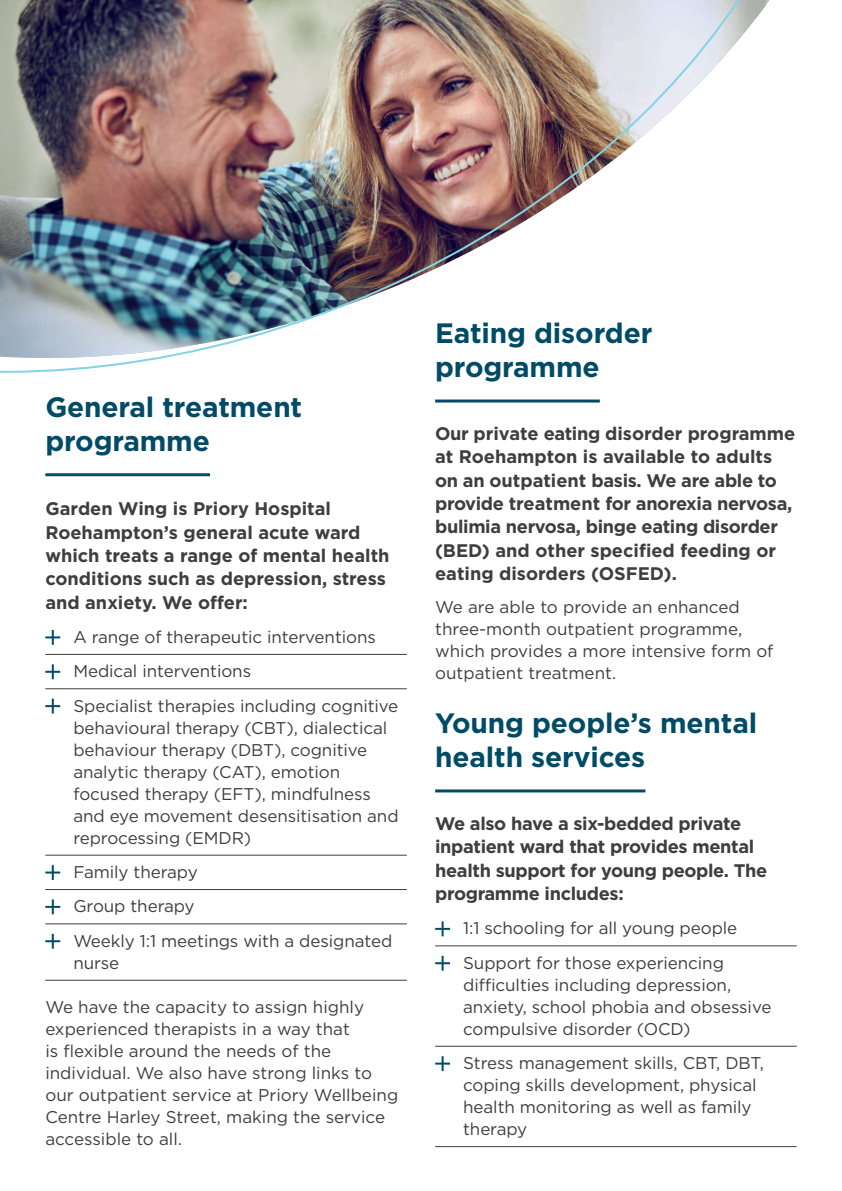
<style>
.page{position:relative;width:842px;height:1191px;background:#fff}
.page>*{position:absolute;margin:0;border:0;box-sizing:border-box;transform-origin:0 0}
.t1{font:700 28px/34px "Gotham";letter-spacing:-.005em;color:#014b67}
.t2{font:700 18.2px/23.2px "Gotham";letter-spacing:-.01em;color:#3e3e3f}
.t3{font:17px/22px "Gotham";letter-spacing:-.005em;color:#3e3e3f}
</style>
<div class="page">
<img style="left:0;top:0;width:770px;height:403px">
<hr style="left:45px;top:654px;width:362px;height:1px;background:#3e3e3f">
<hr style="left:45px;top:688px;width:362px;height:1px;background:#3e3e3f">
<hr style="left:45px;top:855px;width:362px;height:1px;background:#3e3e3f">
<hr style="left:45px;top:889px;width:362px;height:1px;background:#3e3e3f">
<hr style="left:45px;top:923px;width:362px;height:1px;background:#3e3e3f">
<hr style="left:45px;top:980px;width:362px;height:1px;background:#3e3e3f">
<svg style="left:45px;top:630px;width:15px;height:15px"></svg>
<svg style="left:45px;top:664px;width:15px;height:15px"></svg>
<svg style="left:45px;top:698px;width:15px;height:15px"></svg>
<svg style="left:45px;top:865px;width:15px;height:15px"></svg>
<svg style="left:45px;top:899px;width:15px;height:15px"></svg>
<svg style="left:45px;top:933px;width:15px;height:15px"></svg>
<hr style="left:435px;top:945px;width:362px;height:1px;background:#3e3e3f">
<hr style="left:435px;top:1046px;width:362px;height:1px;background:#3e3e3f">
<hr style="left:435px;top:1146px;width:362px;height:1px;background:#3e3e3f">
<svg style="left:435px;top:921px;width:15px;height:15px"></svg>
<svg style="left:435px;top:955px;width:15px;height:15px"></svg>
<svg style="left:435px;top:1056px;width:15px;height:15px"></svg>
<hr style="left:45px;top:473px;width:165px;height:3px;background:#014b67">
<hr style="left:435px;top:399px;width:165px;height:3px;background:#014b67">
<hr style="left:435px;top:789px;width:210px;height:3px;background:#014b67">
<p class="t1" style="left:45px;top:389px;width:258px">General treatment programme</p>
<p class="t2" style="left:45px;top:497px;width:346px">Garden Wing is Priory Hospital<br>Roehampton’s general acute ward which treats a range of mental health conditions such as depression, stress and anxiety. We offer:</p>
<p class="t3" style="left:73px;top:625px;width:304px">A range of therapeutic interventions</p>
<p class="t3" style="left:73px;top:660px;width:179px">Medical interventions</p>
<p class="t3" style="left:73px;top:694px;width:327px">Specialist therapies including cognitive behavioural therapy (CBT), dialectical behaviour therapy (DBT), cognitive analytic therapy (CAT), emotion focused therapy (EFT), mindfulness and eye movement desensitisation and reprocessing (EMDR)</p>
<p class="t3" style="left:73px;top:860px;width:126px">Family therapy</p>
<p class="t3" style="left:73px;top:895px;width:123px">Group therapy</p>
<p class="t3" style="left:73px;top:929px;width:320px">Weekly 1:1 meetings with a designated nurse</p>
<p class="t3" style="left:45px;top:996px;width:354px">We have the capacity to assign highly experienced therapists in a way that<br>is flexible around the needs of the individual. We also have strong links to our outpatient service at Priory Wellbeing Centre Harley Street, making the service accessible to all.</p>
<p class="t1" style="left:435px;top:316px;width:219px">Eating disorder programme</p>
<p class="t2" style="left:435px;top:422px;width:362px">Our private eating disorder programme at Roehampton is available to adults on an outpatient basis. We are able to provide treatment for anorexia nervosa, bulimia nervosa, binge eating disorder (BED) and other specified feeding or eating disorders (OSFED).</p>
<p class="t3" style="left:435px;top:596px;width:340px">We are able to provide an enhanced three-month outpatient programme, which provides a more intensive form of outpatient treatment.</p>
<p class="t1" style="left:435px;top:705px;width:324px">Young people’s mental health services</p>
<p class="t2" style="left:435px;top:812px;width:334px">We also have a six-bedded private inpatient ward that provides mental health support for young people. The programme includes:</p>
<p class="t3" style="left:463px;top:917px;width:276px">1:1 schooling for all young people</p>
<p class="t3" style="left:463px;top:951px;width:310px">Support for those experiencing difficulties including depression, anxiety, school phobia and obsessive compulsive disorder (OCD)</p>
<p class="t3" style="left:463px;top:1051px;width:302px">Stress management skills, CBT, DBT, coping skills development, physical health monitoring as well as family therapy</p>
</div>
